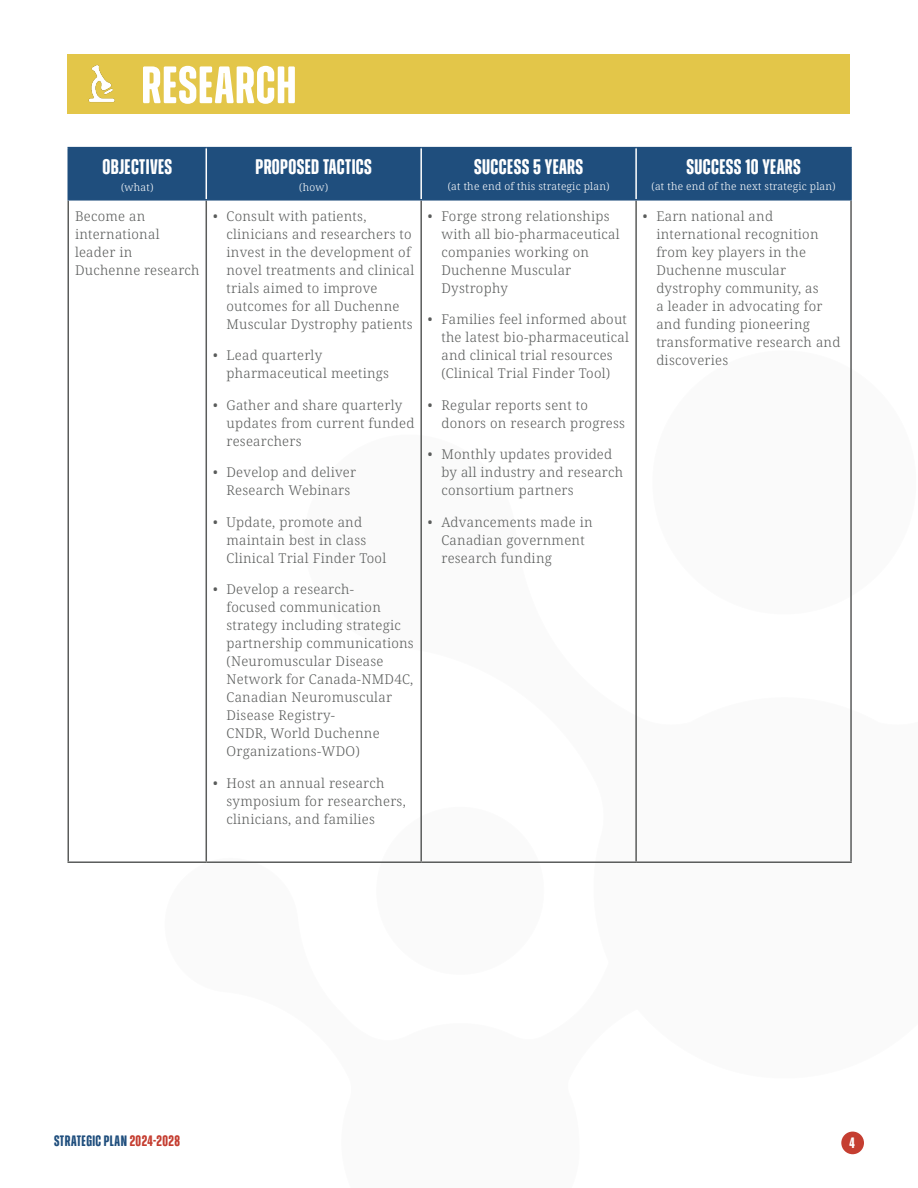
<style>
.page{position:relative;width:918px;height:1188px;background:#fff}
.page>*{position:absolute;margin:0;border:0;box-sizing:border-box;transform-origin:0 0}
.t1{font:700 52.5px "Zuume Soft";letter-spacing:.02em;color:#fff}
.Body{font:700 21px "Zuume Soft";letter-spacing:.02em;color:#fff}
.t2{font:700 15px "Zuume Soft";letter-spacing:.03em;color:#1f4e7d}
.t3{font:700 15px "Zuume Soft";color:#fff}
.Body_Table{font:300 13.5px/18px "Noto Serif";letter-spacing:.02em;color:#5a5c5b}
.Body-2{font:300 10.5px "Noto Serif";letter-spacing:.02em;color:#fff}
.s1{color:#c53e31}
</style>
<div class="page">
<div style="left:841px;top:1132px;width:23px;height:22px;background:#c53e31;border-radius:50%"></div>
<div style="left:68px;top:54px;width:782px;height:59px;background:#e3c649"></div>
<img style="left:88px;top:65px;width:27px;height:38px">
<div style="left:69px;top:148px;width:781px;height:51px;background:#1f4e7d"></div>
<hr style="left:68px;top:201px;width:1px;height:660px;background:#5a5c5b">
<hr style="left:206px;top:201px;width:1px;height:660px;background:#5a5c5b">
<hr style="left:420px;top:201px;width:2px;height:660px;background:#5a5c5b">
<hr style="left:635px;top:201px;width:2px;height:660px;background:#5a5c5b">
<hr style="left:850px;top:201px;width:2px;height:660px;background:#5a5c5b">
<hr style="left:68px;top:861px;width:138px;height:2px;background:#5a5c5b">
<hr style="left:206px;top:861px;width:215px;height:2px;background:#5a5c5b">
<hr style="left:421px;top:861px;width:215px;height:2px;background:#5a5c5b">
<hr style="left:636px;top:861px;width:216px;height:2px;background:#5a5c5b">
<hr style="left:68px;top:147px;width:138px;height:1px;background:#1f4e7d">
<hr style="left:68px;top:148px;width:1px;height:51px;background:#1f4e7d">
<hr style="left:206px;top:147px;width:215px;height:1px;background:#1f4e7d">
<hr style="left:421px;top:147px;width:215px;height:1px;background:#1f4e7d">
<hr style="left:636px;top:147px;width:216px;height:1px;background:#1f4e7d">
<hr style="left:850px;top:148px;width:2px;height:51px;background:#1f4e7d">
<hr style="left:206px;top:148px;width:1px;height:51px;background:#fff">
<hr style="left:420px;top:148px;width:2px;height:51px;background:#fff">
<hr style="left:635px;top:148px;width:2px;height:51px;background:#fff">
<hr style="left:68px;top:199px;width:138px;height:2px;background:#1f4e7d">
<hr style="left:206px;top:199px;width:215px;height:2px;background:#1f4e7d">
<hr style="left:421px;top:199px;width:215px;height:2px;background:#1f4e7d">
<hr style="left:636px;top:199px;width:216px;height:2px;background:#1f4e7d">
<p class="t1" style="left:141px;top:57px;width:156px">RESEARCH</p>
<p class="Body" style="left:102px;top:156px;width:71px">OBJECTIVES</p>
<p class="Body-2" style="left:121px;top:180px;width:34px">(what)</p>
<p class="Body" style="left:256px;top:156px;width:118px">PROPOSED TACTICS</p>
<p class="Body-2" style="left:299px;top:180px;width:30px">(how)</p>
<p class="Body" style="left:474px;top:156px;width:110px">SUCCESS 5 YEARS</p>
<p class="Body-2" style="left:448px;top:179px;width:163px">(at the end of this strategic plan)</p>
<p class="Body" style="left:686px;top:156px;width:116px">SUCCESS 10 YEARS</p>
<p class="Body-2" style="left:652px;top:179px;width:186px">(at the end of the next strategic plan)</p>
<p class="Body_Table" style="left:75px;top:208px;width:126px">Become an international leader in<br>Duchenne research</p>
<p class="Body_Table" style="left:227px;top:208px;width:189px;text-indent:-14px">• Consult with patients, clinicians and researchers to invest in the development of novel treatments and clinical trials aimed to improve outcomes for all Duchenne<br>Muscular Dystrophy patients</p>
<p class="Body_Table" style="left:227px;top:347px;width:164px;text-indent:-14px">• Lead quarterly pharmaceutical meetings</p>
<p class="Body_Table" style="left:227px;top:397px;width:189px;text-indent:-14px">• Gather and share quarterly updates from current funded researchers</p>
<p class="Body_Table" style="left:213px;top:464px;width:145px;text-align:center">• Develop and deliver<br>Research Webinars</p>
<p class="Body_Table" style="left:227px;top:514px;width:161px;text-indent:-14px">• Update, promote and maintain best in class<br>Clinical Trial Finder Tool</p>
<p class="Body_Table" style="left:227px;top:581px;width:189px;text-indent:-14px">• Develop a research-<br>focused communication strategy including strategic partnership communications (Neuromuscular Disease<br>Network for Canada-NMD4C,<br>Canadian Neuromuscular<br>Disease Registry-<br>CNDR, World Duchenne<br>Organizations-WDO)</p>
<p class="Body_Table" style="left:227px;top:775px;width:181px;text-indent:-14px">• Host an annual research symposium for researchers, clinicians, and families</p>
<p class="Body_Table" style="left:441px;top:208px;width:180px;text-indent:-14px">• Forge strong relationships with all bio-pharmaceutical companies working on<br>Duchenne Muscular<br>Dystrophy</p>
<p class="Body_Table" style="left:441px;top:311px;width:189px;text-indent:-14px">• Families feel informed about the latest bio-pharmaceutical and clinical trial resources (Clinical Trial Finder Tool)</p>
<p class="Body_Table" style="left:441px;top:397px;width:185px;text-indent:-14px">• Regular reports sent to donors on research progress</p>
<p class="Body_Table" style="left:441px;top:446px;width:183px;text-indent:-14px">• Monthly updates provided by all industry and research consortium partners</p>
<p class="Body_Table" style="left:441px;top:514px;width:153px;text-indent:-14px">• Advancements made in<br>Canadian government research funding</p>
<p class="Body_Table" style="left:656px;top:208px;width:186px;text-indent:-14px">• Earn national and international recognition from key players in the<br>Duchenne muscular dystrophy community, as<br>a leader in advocating for and funding pioneering transformative research and discoveries</p>
<p class="t2" style="left:54px;top:1133px;width:128px">STRATEGIC PLAN <span class="s1">2024-2028</span></p>
<p class="t3" style="left:850px;top:1135px;width:7px">4</p>
</div>
